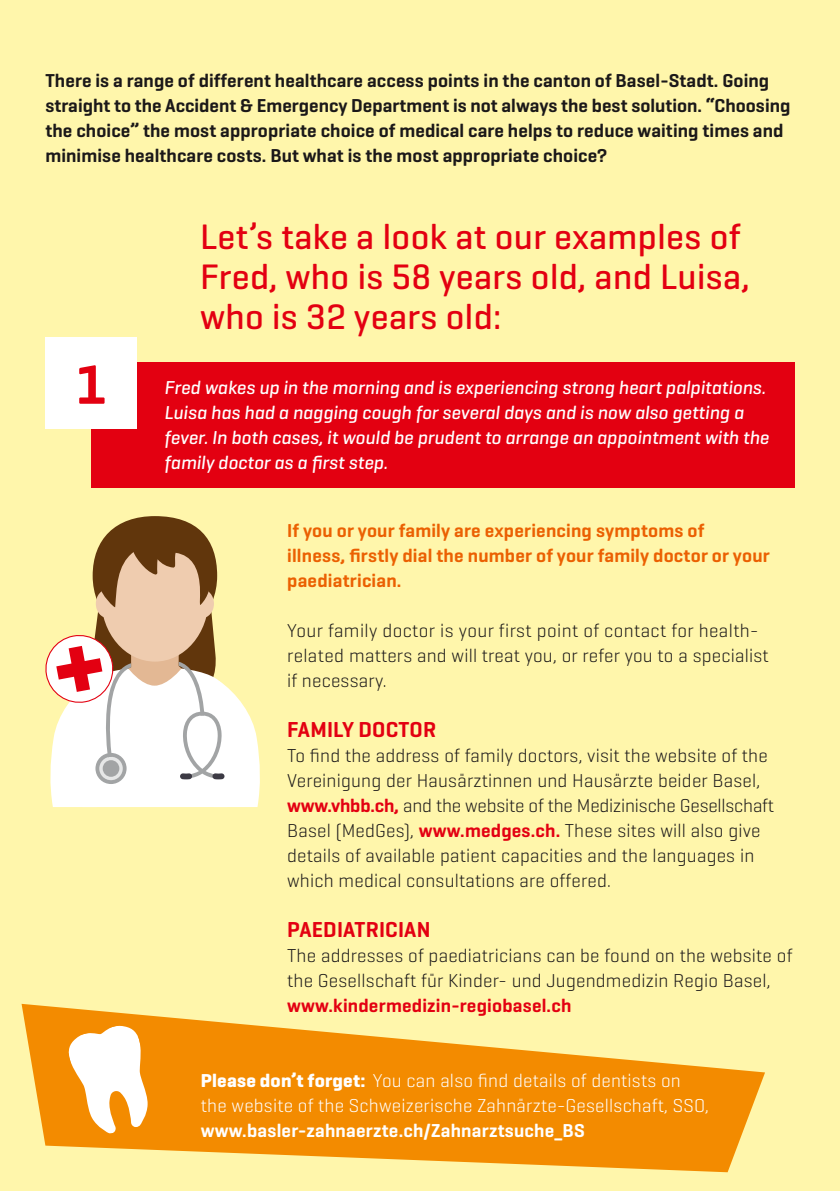
<style>
.page{position:relative;width:840px;height:1191px;background:#fff}
.page>*{position:absolute;margin:0;border:0;box-sizing:border-box;transform-origin:0 0}
.t1{font:600 56px "Geogrotesque";color:#e30011}
.t2{font:500 36px/40px "Geogrotesque";letter-spacing:.01em;color:#e30011}
.t3{font:600 22px "Geogrotesque";letter-spacing:.01em;color:#e30011}
.t4{font:300 19px/25px "Geogrotesque";letter-spacing:.01em;color:#1b1819}
.t5{font:600 19px/25px "Geogrotesque";letter-spacing:.005em;color:#1b1819}
.t6{font:italic 500 19px/25px "Geogrotesque";color:#fff}
.t7{font:600 19px/25px "Geogrotesque";letter-spacing:.01em;color:#eb6002}
.t8{font:300 19px/25px "Geogrotesque";letter-spacing:.01em;color:#fff}
.t9{font:600 19px "Geogrotesque";letter-spacing:.01em;color:#fff}
.s1{font-weight:600;color:#e30011}
.s2{font-weight:700}
</style>
<div class="page">
<div style="left:0;top:0;width:839px;height:1191px;background:#fff6ab"></div>
<svg style="left:22px;top:1003px;width:742px;height:169px;fill:#f38b00"></svg>
<svg style="left:65px;top:1025px;width:83px;height:108px;background:#fad099"></svg>
<div style="left:91px;top:362px;width:703px;height:125px;background:#e30011"></div>
<div style="left:45px;top:337px;width:92px;height:91px;background:#fff"></div>
<svg style="left:45px;top:521px;width:215px;height:286px"></svg>
<p class="t5" style="left:45px;top:68px;width:746px">There is a range of different healthcare access points in the canton of Basel-Stadt. Going straight to the Accident &amp; Emergency Department is not always the best solution. “Choosing the choice” the most appropriate choice of medical care helps to reduce waiting times and minimise healthcare costs. But what is the most appropriate choice?</p>
<p class="t1" style="left:77px;top:350px;width:30px">1</p>
<h2 class="t2" style="left:200px;top:216px;width:551px">Let’s take a look at our examples of<br>Fred, who is 58 years old, and Luisa, who is 32 years old:</h2>
<p class="t6" style="left:165px;top:375px;width:606px">Fred wakes up in the morning and is experiencing strong heart palpitations.<br>Luisa has had a nagging cough for several days and is now also getting a fever. In both cases, it would be prudent to arrange an appointment with the family doctor as a first step.</p>
<p class="t7" style="left:287px;top:518px;width:484px">If you or your family are experiencing symptoms of<br>illness, firstly dial the number of your family doctor or your paediatrician.</p>
<p class="t4" style="left:287px;top:617px;width:482px">Your family doctor is your first point of contact for health&shy;related matters and will treat you, or refer you to a specialist if necessary.</p>
<p class="t3" style="left:287px;top:716px;width:150px">FAMILY DOCTOR</p>
<p class="t4" style="left:287px;top:742px;width:488px">To find the address of family doctors, visit the website of the Vereinigung der Hausärztinnen und Hausärzte beider Basel, <span class="s1">www.vhbb.ch,</span> and the website of the Medizinische Gesellschaft Basel (MedGes), <span class="s1">www.medges.ch.</span> These sites will also give details of available patient capacities and the languages in which medical consultations are offered.</p>
<p class="t3" style="left:287px;top:916px;width:145px">PAEDIATRICIAN</p>
<p class="t4" style="left:287px;top:942px;width:506px">The addresses of paediatricians can be found on the website of the Gesellschaft für Kinder- und Jugendmedizin Regio Basel, <span class="s1">www.kindermedizin-regiobasel.ch</span></p>
<p class="t8" style="left:201px;top:1067px;width:509px"><span class="s2">Please don’t forget:</span> You can also find details of dentists on the website of the Schweizerische Zahnärzte-Gesellschaft, SSO,</p>
<p class="t9" style="left:201px;top:1119px;width:385px">www.basler-zahnaerzte.ch/Zahnarztsuche_BS</p>
</div>
